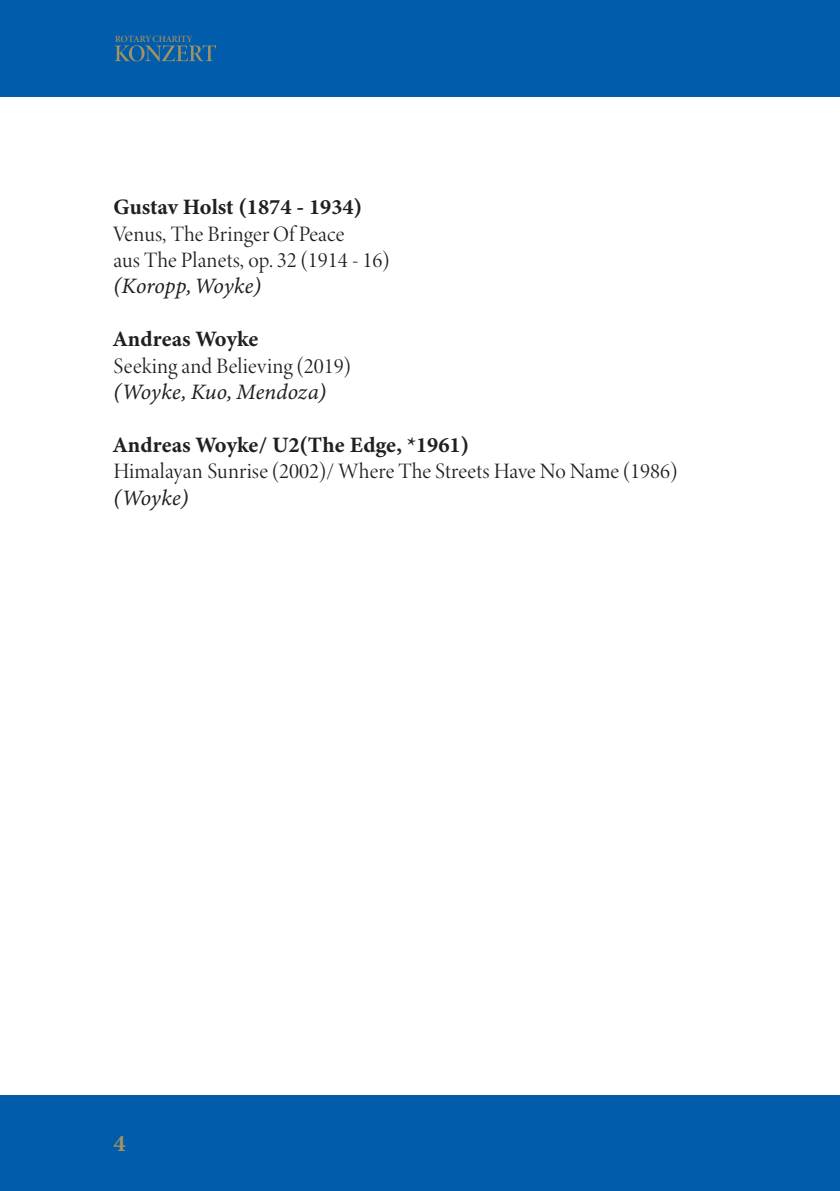
<style>
.page{position:relative;width:840px;height:1191px;background:#fff}
.page>*{position:absolute;margin:0;border:0;box-sizing:border-box;transform-origin:0 0}
.t1{font:24px "Minion Variable Concept";color:#a29161}
.t2{font:22px/26.4px "Minion Variable Concept";letter-spacing:-.03em;color:#231f20}
.t3{font:italic 22px "Minion Variable Concept";color:#231f20}
.t4{font:9.6px "Minion Variable Concept";letter-spacing:-.01em;color:#a29161}
</style>
<div class="page">
<div style="left:0;top:1094px;width:839px;height:97px;background:#015dab"></div>
<div style="left:0;top:0;width:839px;height:96px;background:#015dab"></div>
<svg style="left:115px;top:45px;width:101px;height:16px"></svg>
<p class="t4" style="left:115px;top:32px;width:78px">ROTARY CHARITY</p>
<p class="t2" style="left:113px;top:194px;width:278px">Gustav Holst (1874 - 1934)<br>Venus, The Bringer Of Peace<br>aus The Planets, op. 32 (1914 - 16)</p>
<p class="t3" style="left:113px;top:271px;width:149px">(Koropp, Woyke)</p>
<p class="t2" style="left:113px;top:326px;width:240px">Andreas Woyke<br>Seeking and Believing (2019)</p>
<p class="t3" style="left:113px;top:376px;width:214px">(Woyke, Kuo, Mendoza)</p>
<p class="t2" style="left:113px;top:431px;width:566px">Andreas Woyke/ U2(The Edge, *1961)<br>Himalayan Sunrise (2002)/ Where The Streets Have No Name (1986)</p>
<p class="t3" style="left:113px;top:482px;width:76px">(Woyke)</p>
<p class="t1" style="left:113px;top:1126px;width:13px">4</p>
</div>
